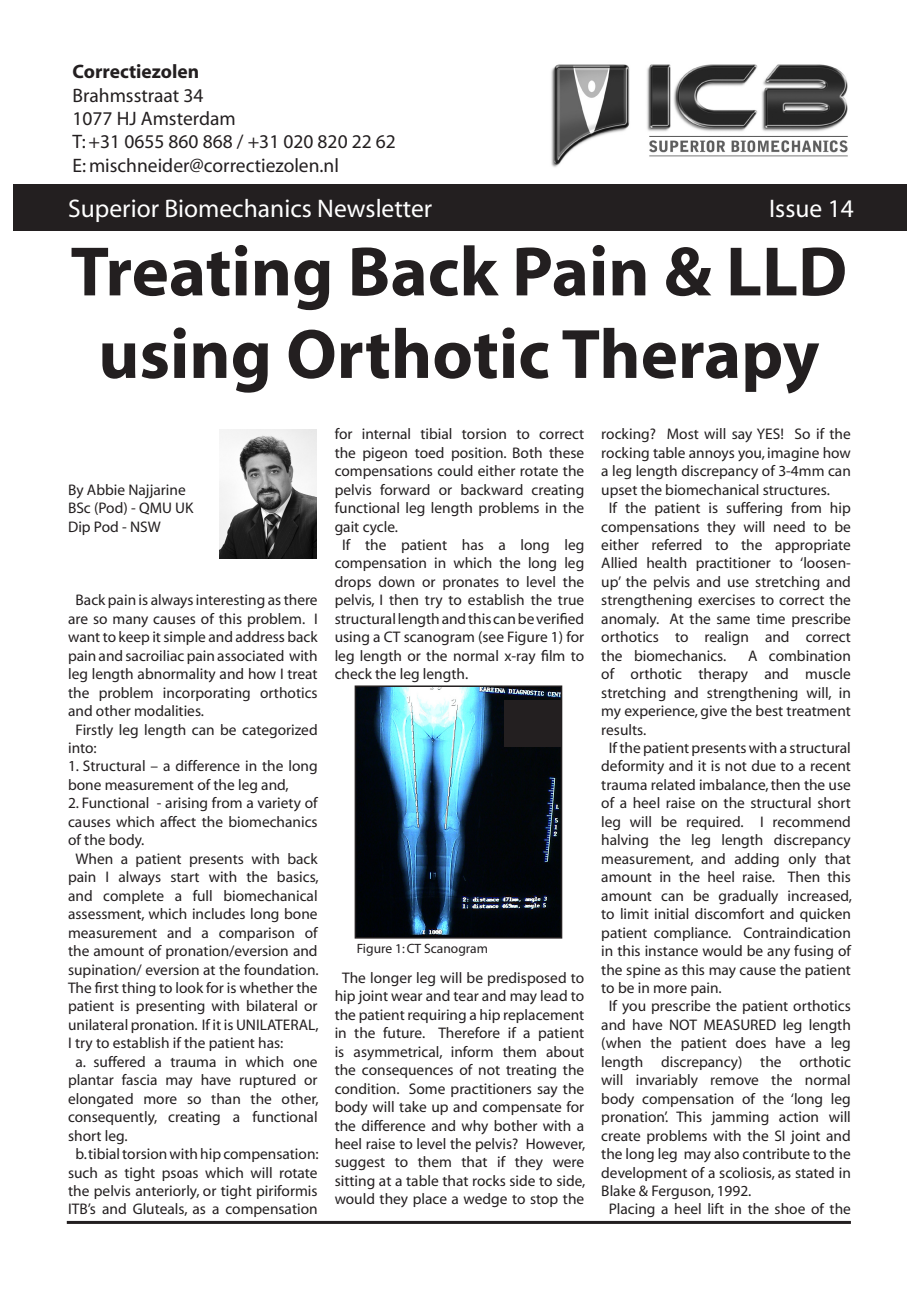
<style>
.page{position:relative;width:919px;height:1289px;background:#fff}
.page>*{position:absolute;margin:0;border:0;box-sizing:border-box;transform-origin:0 0}
.t1{font:700 70.5px/82.5px "Myriad";color:#231f20;text-align:center}
.t2{font:25.5px "Myriad";color:#fff}
.t3{font:19.5px "Myriad";color:#231f20}
.t4{font:700 19.5px "Myriad";color:#231f20}
.t5{font:15.3px/18.5px "Myriad";color:#231f20;text-align:justify}
.t6{font:13.5px "Myriad";color:#231f20}
</style>
<div class="page">
<img style="left:219px;top:429px;width:98px;height:129px">
<hr style="left:67px;top:1220px;width:783px;height:3px;background:#231f20">
<img style="left:357px;top:688px;width:202px;height:247px">
<div style="left:354px;top:685px;width:208px;height:253px;border:2px solid #231f20"></div>
<div style="left:503px;top:700px;width:58px;height:47px;background:#231f20"></div>
<div style="left:13px;top:184px;width:893px;height:46px;background:#231f20"></div>
<img style="left:551px;top:64px;width:297px;height:103px">
<p class="t4" style="left:73px;top:62px;width:128px">Correctiezolen</p>
<p class="t3" style="left:73px;top:85px;width:132px">Brahmsstraat 34</p>
<p class="t3" style="left:73px;top:109px;width:165px">1077 HJ Amsterdam</p>
<p class="t3" style="left:73px;top:132px;width:325px">T: +31 0655 860 868 / +31 020 820 22 62</p>
<p class="t3" style="left:73px;top:156px;width:268px">E: mischneider@correctiezolen.nl</p>
<p class="t2" style="left:68px;top:196px;width:365px">Superior Biomechanics Newsletter</p>
<p class="t2" style="left:769px;top:196px;width:86px">Issue 14</p>
<p class="t1" style="left:70px;top:233px;width:778px">Treating Back Pain &amp; LLD using Orthotic Therapy</p>
<p class="t5" style="left:68px;top:481px;width:119px">By Abbie Najjarine</p>
<p class="t5" style="left:68px;top:499px;width:127px">BSc (Pod) - QMU UK</p>
<p class="t5" style="left:68px;top:518px;width:94px">Dip Pod - NSW</p>
<p class="t5" style="left:68px;top:591px;width:251px;text-indent:8px">Back pain is always interesting as there are so many causes of this problem. I want to keep it simple and address back pain and sacroiliac pain associated with leg length abnormality and how I treat the problem incorporating orthotics and other modalities.</p>
<p class="t5" style="left:68px;top:721px;width:251px;text-indent:8px">Firstly leg length can be categorized into:</p>
<p class="t5" style="left:68px;top:757px;width:251px">1. Structural – a difference in the long bone measurement of the leg and,</p>
<p class="t5" style="left:68px;top:794px;width:251px">2. Functional - arising from a variety of causes which affect the biomechanics of the body.</p>
<p class="t5" style="left:68px;top:850px;width:252px;text-indent:8px">When a patient presents with back pain I always start with the basics, and complete a full biomechanical assessment, which includes long bone measurement and a comparison of the amount of pronation/eversion and supination/ eversion at the foundation.<br>The first thing to look for is whether the patient is presenting with bilateral or unilateral pronation. If it is UNILATERAL, I try to establish if the patient has:</p>
<p class="t5" style="left:68px;top:1053px;width:252px;text-indent:8px">a. suffered a trauma in which one plantar fascia may have ruptured or elongated more so than the other, consequently, creating a functional short leg.</p>
<p class="t5" style="left:68px;top:1145px;width:252px;text-align:center">b. tibial torsion with hip compensation: such as tight psoas which will rotate the pelvis anteriorly, or tight piriformis ITB’s and Gluteals, as a compensation</p>
<p class="t5" style="left:334px;top:425px;width:251px">for internal tibial torsion to correct the pigeon toed position. Both these compensations could either rotate the pelvis forward or backward creating functional leg length problems in the gait cycle.</p>
<p class="t5" style="left:334px;top:536px;width:251px;text-indent:8px">If the patient has a long leg compensation in which the long leg drops down or pronates to level the pelvis, I then try to establish the true structural length and this can be verified using a CT scanogram (see Figure 1) for leg length or the normal x-ray film to check the leg length.</p>
<p class="t6" style="left:357px;top:941px;width:133px">Figure 1: CT Scanogram</p>
<p class="t5" style="left:334px;top:969px;width:252px;text-align:center">The longer leg will be predisposed to hip joint wear and tear and may lead to the patient requiring a hip replacement in the future. Therefore if a patient is asymmetrical, inform them about the consequences of not treating the condition. Some practitioners say the body will take up and compensate for the difference and why bother with a heel raise to level the pelvis? However, suggest to them that if they were sitting at a table that rocks side to side, would they place a wedge to stop the</p>
<p class="t5" style="left:601px;top:425px;width:251px">rocking? Most will say YES! So if the rocking table annoys you, imagine how a leg length discrepancy of 3-4mm can upset the biomechanical structures.</p>
<p class="t5" style="left:601px;top:499px;width:251px;text-indent:8px">If the patient is suffering from hip compensations they will need to be either referred to the appropriate Allied health practitioner to ‘loosen&shy;up’ the pelvis and use stretching and strengthening exercises to correct the anomaly. At the same time prescribe orthotics to realign and correct the biomechanics.</p>
<p class="t5" style="left:601px;top:647px;width:251px;text-indent:147px">A combination of orthotic therapy and muscle stretching and strengthening will, in my experience, give the best treatment results.</p>
<p class="t5" style="left:601px;top:739px;width:252px;text-indent:8px">If the patient presents with a structural deformity and it is not due to a recent trauma related imbalance, then the use of a heel raise on the structural short leg will be required. I recommend halving the leg length discrepancy measurement, and adding only that amount in the heel raise. Then this amount can be gradually increased, to limit initial discomfort and quicken patient compliance. Contraindication in this instance would be any fusing of the spine as this may cause the patient to be in more pain.</p>
<p class="t5" style="left:601px;top:997px;width:251px;text-indent:8px">If you prescribe the patient orthotics and have NOT MEASURED leg length (when the patient does have a leg length discrepancy) the orthotic will invariably remove the normal body compensation of the ‘long leg pronation’. This jamming action will create problems with the SI joint and the long leg may also contribute to the development of a scoliosis, as stated in Blake &amp; Ferguson, 1992.</p>
<p class="t5" style="left:608px;top:1200px;width:243px">Placing a heel lift in the shoe of the</p>
</div>
